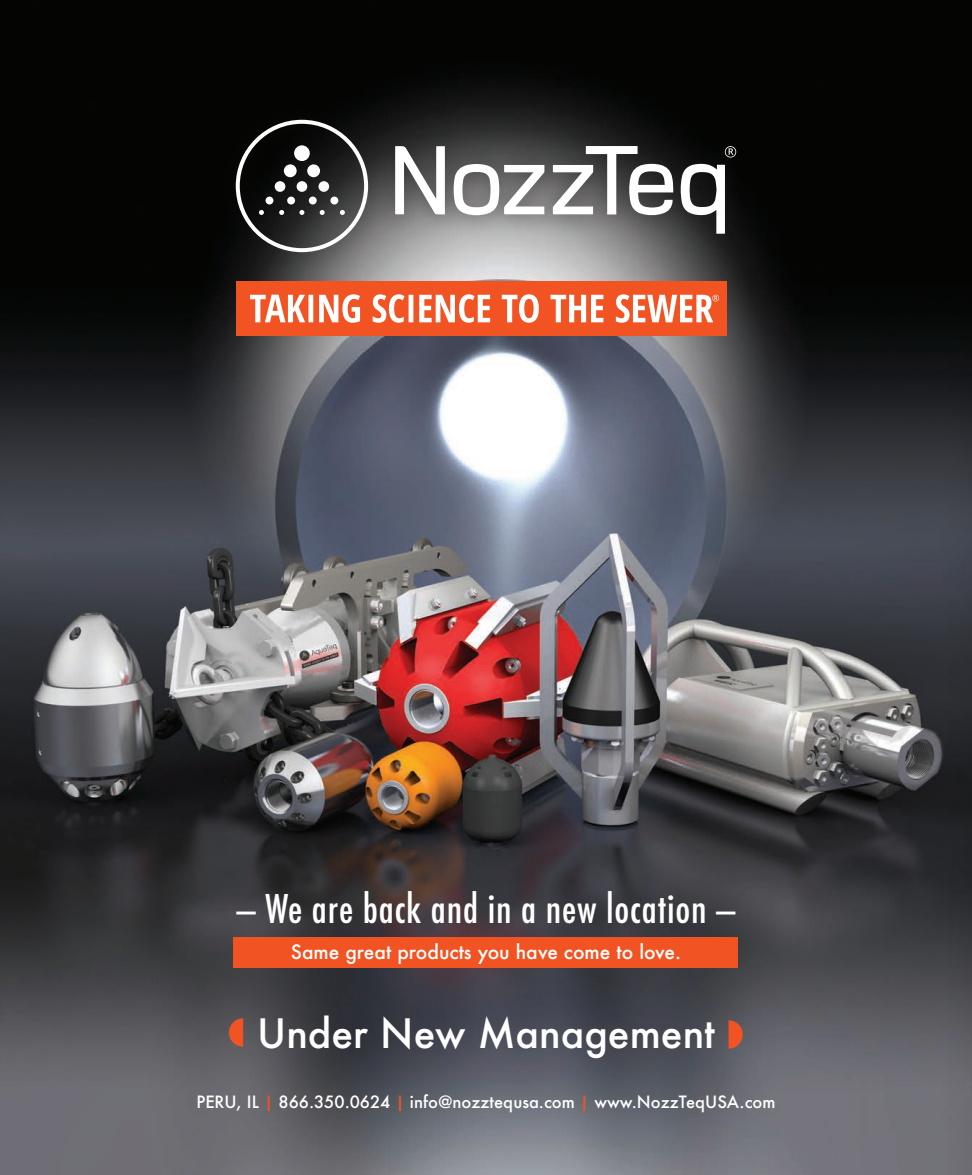
<style>
.page{position:relative;width:972px;height:1175px;background:#fff}
.page>*{position:absolute;margin:0;border:0;box-sizing:border-box;transform-origin:0 0}
.t1{font:500 39.3px "Futura";color:#fff}
.t2{font:500 condensed 38.4px "Futura";letter-spacing:.02em;color:#fff}
.t3{font:500 19.2px "Futura";color:#fff}
.t4{font:500 16.5px "Futura";color:#fff}
.s1{color:#f15422}
</style>
<div class="page">
<img style="left:0;top:0;width:972px;height:1174px">
<div style="left:236px;top:281px;width:491px;height:55px;background:#f15322"></div>
<svg style="left:250px;top:294px;width:469px;height:29px"></svg>
<div style="left:216px;top:100px;width:538px;height:172px;background:#231f20;opacity:.5"></div>
<svg style="left:236px;top:120px;width:132px;height:132px;background:#3f3f3f"></svg>
<svg style="left:725px;top:146px;width:11px;height:11px"></svg>
<svg style="left:680px;top:163px;width:45px;height:71px"></svg>
<svg style="left:395px;top:146px;width:50px;height:68px"></svg>
<svg style="left:453px;top:164px;width:91px;height:52px"></svg>
<svg style="left:553px;top:146px;width:120px;height:70px"></svg>
<div style="left:234px;top:936px;width:504px;height:31px;background:#f15422"></div>
<svg style="left:229px;top:1018px;width:14px;height:28px"></svg>
<svg style="left:729px;top:1020px;width:14px;height:28px"></svg>
<h2 class="t2" style="left:236px;top:884px;width:501px">— We are back and in a new location —</h2>
<p class="t3" style="left:291px;top:938px;width:392px">Same great products you have come to love.</p>
<h1 class="t1" style="left:257px;top:1006px;width:459px">Under New Management</h1>
<p class="t4" style="left:196px;top:1090px;width:581px">PERU, IL <span class="s1">|</span> 866.350.0624 <span class="s1">|</span> info@nozztequsa.com <span class="s1">|</span> www.NozzTeqUSA.com</p>
</div>
